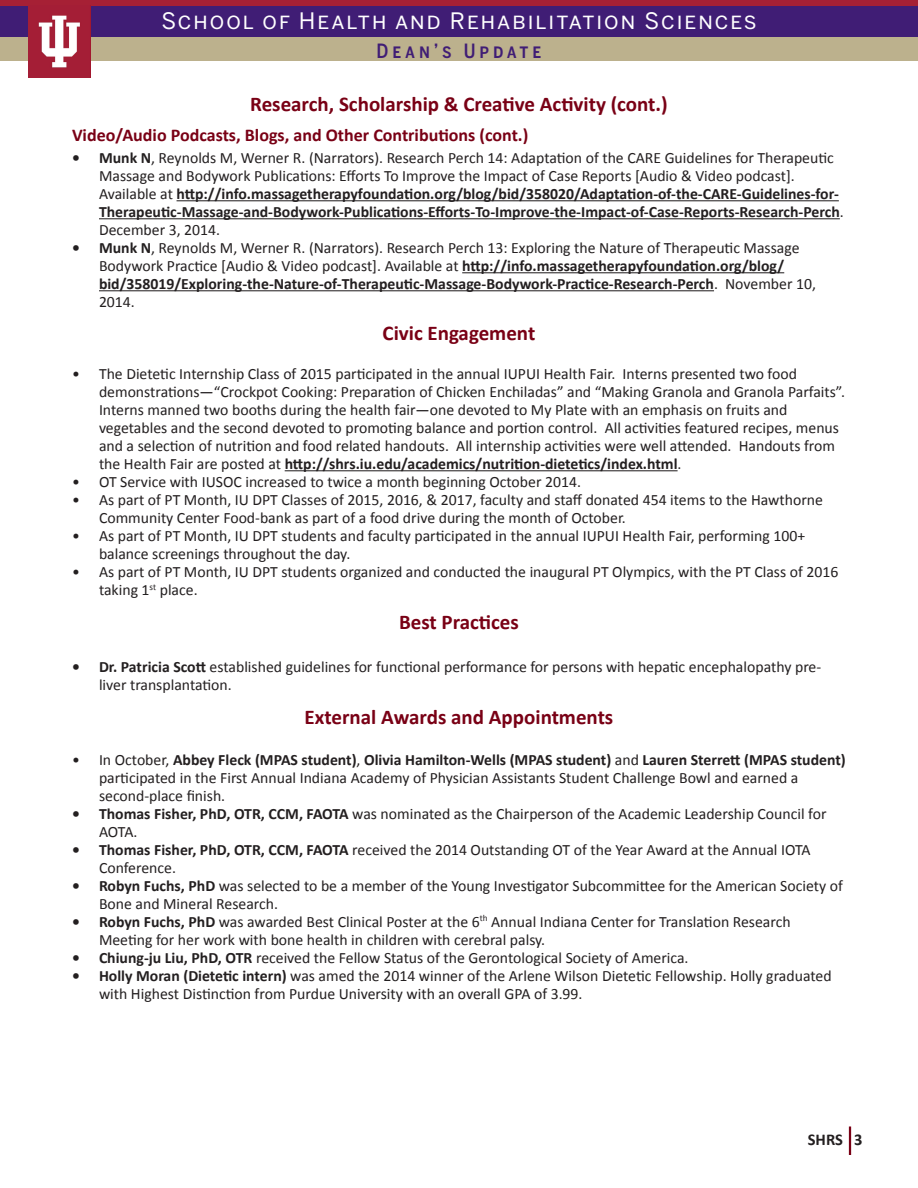
<style>
.page{position:relative;width:918px;height:1188px;background:#fff}
.page>*{position:absolute;margin:0;border:0;box-sizing:border-box;transform-origin:0 0}
.t1{font:22.5px "Benton Sans";letter-spacing:.09em;color:#fff}
.t2{font:700 21px "Calibri";color:#790015}
.t3{font:500 19.5px "Benton Sans Cond";letter-spacing:.2em;color:#401d75}
.t4{font:700 18px "Calibri";color:#790015}
.t5{font:700 16.5px "Calibri";color:#231f20}
.t6{font:15.75px/18px "Calibri";color:#231f20}
.t7{font:700 15.75px/18px "Calibri";color:#231f20}
.s1{font-weight:400}
.s2{font-weight:700}
</style>
<div class="page">
<hr style="left:177px;top:200px;width:662px;height:1px;background:#231f20">
<hr style="left:99px;top:218px;width:741px;height:1px;background:#231f20">
<hr style="left:462px;top:272px;width:322px;height:1px;background:#231f20">
<hr style="left:99px;top:290px;width:615px;height:1px;background:#231f20">
<hr style="left:285px;top:470px;width:393px;height:1px;background:#231f20">
<hr style="left:849px;top:1126px;width:2px;height:29px;background:#790015">
<div style="left:0;top:34px;width:918px;height:27px;background:#bcb18d"></div>
<div style="left:0;top:0;width:918px;height:8px;background:#a62035"></div>
<div style="left:0;top:6px;width:918px;height:31px;background:#401d75"></div>
<img style="left:29px;top:6px;width:61px;height:72px">
<p class="t1" style="left:161px;top:7px;width:597px">School of Health and Rehabilitation Sciences</p>
<p class="t3" style="left:377px;top:38px;width:166px">Dean’s Update</p>
<p class="t2" style="left:250px;top:91px;width:419px">Research, Scholarship &amp; Creative Activity (cont.)</p>
<p class="t4" style="left:72px;top:124px;width:458px">Video/Audio Podcasts, Blogs, and Other Contributions (cont.)</p>
<p class="t7" style="left:99px;top:149px;width:746px;text-indent:-27px">• Munk N<span class="s1">, Reynolds M, Werner R. (Narrators). Research Perch 14: Adaptation of the CARE Guidelines for Therapeutic Massage and Bodywork Publications: Efforts To Improve the Impact of Case Reports [Audio &amp; Video podcast].<br>Available at</span> http://info.massagetherapyfoundation.org/blog/bid/358020/Adaptation-of-the-CARE-Guidelines-for-Therapeutic-Massage-and-Bodywork-Publications-Efforts-To-Improve-the-Impact-of-Case-Reports-Research-Perch<span class="s1">.<br>December 3, 2014.</span></p>
<p class="t6" style="left:99px;top:239px;width:719px;text-indent:-27px"><span class="s2">• Munk N</span>, Reynolds M, Werner R. (Narrators). Research Perch 13: Exploring the Nature of Therapeutic Massage Bodywork Practice [Audio &amp; Video podcast]. Available at <span class="s2">http://info.massagetherapyfoundation.org/blog/ bid/358019/Exploring-the-Nature-of-Therapeutic-Massage-Bodywork-Practice-Research-Perch</span>. November 10, 2014.</p>
<p class="t2" style="left:383px;top:320px;width:154px">Civic Engagement</p>
<p class="t6" style="left:99px;top:365px;width:748px;text-indent:-27px">• The Dietetic Internship Class of 2015 participated in the annual IUPUI Health Fair. Interns presented two food demonstrations—“Crockpot Cooking: Preparation of Chicken Enchiladas” and “Making Granola and Granola Parfaits”.<br>Interns manned two booths during the health fair—one devoted to My Plate with an emphasis on fruits and vegetables and the second devoted to promoting balance and portion control. All activities featured recipes, menus and a selection of nutrition and food related handouts. All internship activities were well attended. Handouts from the Health Fair are posted at <span class="s2">http://shrs.iu.edu/academics/nutrition-dietetics/index.html</span>.</p>
<p class="t6" style="left:72px;top:473px;width:511px">• OT Service with IUSOC increased to twice a month beginning October 2014.</p>
<p class="t6" style="left:99px;top:491px;width:726px;text-indent:-27px">• As part of PT Month, IU DPT Classes of 2015, 2016, &amp; 2017, faculty and staff donated 454 items to the Hawthorne<br>Community Center Food-bank as part of a food drive during the month of October.</p>
<p class="t6" style="left:99px;top:527px;width:708px;text-indent:-27px">• As part of PT Month, IU DPT students and faculty participated in the annual IUPUI Health Fair, performing 100+ balance screenings throughout the day.</p>
<p class="t6" style="left:99px;top:563px;width:741px;text-indent:-27px">• As part of PT Month, IU DPT students organized and conducted the inaugural PT Olympics, with the PT Class of 2016 taking 1<sup>st</sup> place.</p>
<p class="t2" style="left:399px;top:608px;width:121px">Best Practices</p>
<p class="t6" style="left:99px;top:657px;width:724px;text-indent:-27px"><span class="s2">• Dr. Patricia Scott</span> established guidelines for functional performance for persons with hepatic encephalopathy pre&shy;liver transplantation.</p>
<p class="t2" style="left:305px;top:704px;width:310px">External Awards and Appointments</p>
<p class="t6" style="left:99px;top:750px;width:748px;text-indent:-27px">• In October, <span class="s2">Abbey Fleck (MPAS student)</span>, <span class="s2">Olivia Hamilton-Wells (MPAS student)</span> and <span class="s2">Lauren Sterrett (MPAS student) </span>participated in the First Annual Indiana Academy of Physician Assistants Student Challenge Bowl and earned a second-place finish.</p>
<p class="t6" style="left:99px;top:804px;width:729px;text-indent:-27px"><span class="s2">• Thomas Fisher, PhD, OTR, CCM, FAOTA</span> was nominated as the Chairperson of the Academic Leadership Council for<br>AOTA.</p>
<p class="t6" style="left:99px;top:840px;width:713px;text-indent:-27px"><span class="s2">• Thomas Fisher, PhD, OTR, CCM, FAOTA</span> received the 2014 Outstanding OT of the Year Award at the Annual IOTA<br>Conference.</p>
<p class="t6" style="left:99px;top:876px;width:745px;text-indent:-27px"><span class="s2">• Robyn Fuchs, PhD</span> was selected to be a member of the Young Investigator Subcommittee for the American Society of<br>Bone and Mineral Research.</p>
<p class="t6" style="left:99px;top:912px;width:693px;text-indent:-27px"><span class="s2">• Robyn Fuchs, PhD</span> was awarded Best Clinical Poster at the 6<sup>th</sup> Annual Indiana Center for Translation Research<br>Meeting for her work with bone health in children with cerebral palsy.</p>
<p class="t6" style="left:72px;top:948px;width:618px"><span class="s2">• Chiung-ju Liu, PhD, OTR</span> received the Fellow Status of the Gerontological Society of America.</p>
<p class="t6" style="left:99px;top:966px;width:734px;text-indent:-27px"><span class="s2">• Holly Moran (Dietetic intern)</span> was amed the 2014 winner of the Arlene Wilson Dietetic Fellowship. Holly graduated with Highest Distinction from Purdue University with an overall GPA of 3.99.</p>
<p class="t5" style="left:808px;top:1129px;width:56px">SHRS 3</p>
</div>
